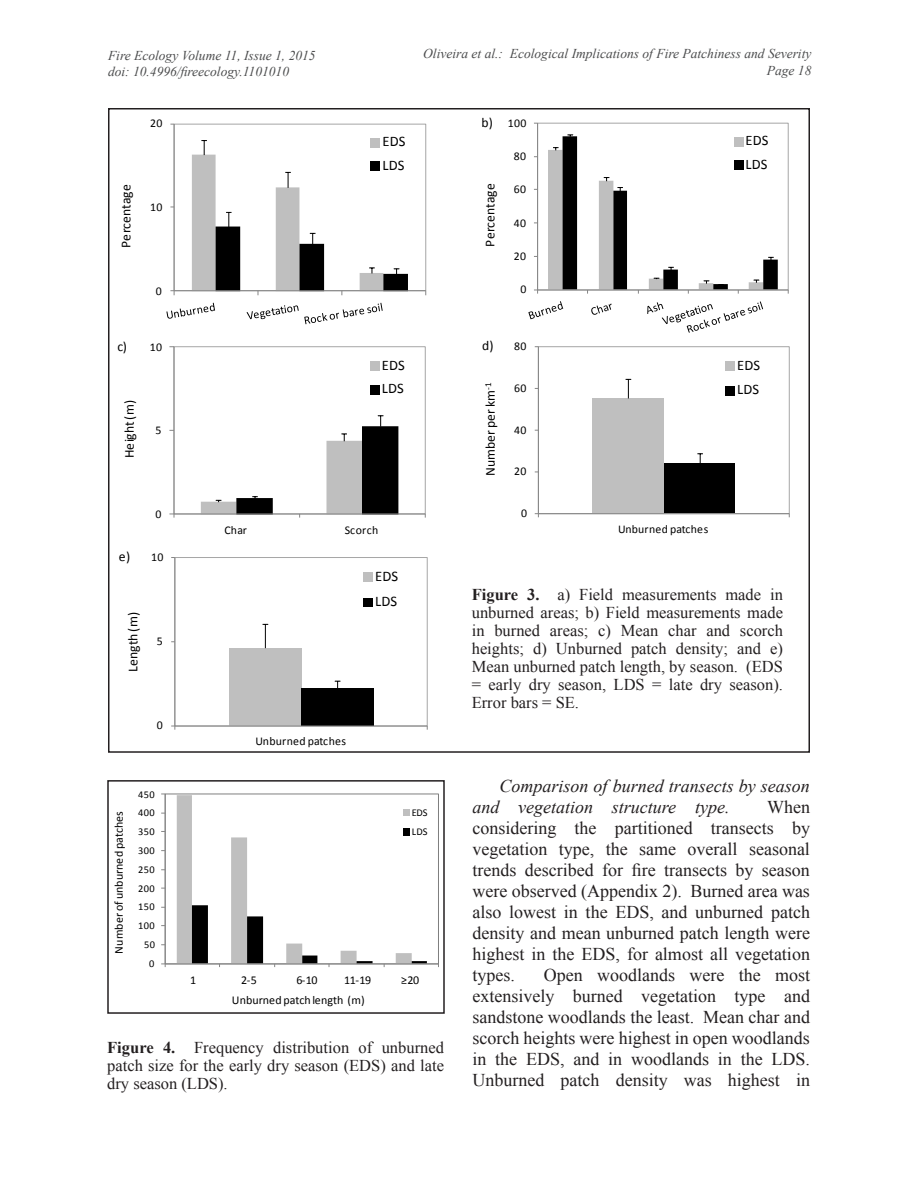
<style>
.page{position:relative;width:918px;height:1188px;background:#fff}
.page>*{position:absolute;margin:0;border:0;box-sizing:border-box;transform-origin:0 0}
.t1{font:18px/21px "Times New Roman";color:#231f20;text-align:justify}
.t2{font:italic 18px/21px "Times New Roman";color:#231f20}
.t3{font:16.5px/18px "Times New Roman";color:#231f20;text-align:justify}
.t4{font:14.7px/25px "Calibri";letter-spacing:.01em;color:#000}
.t5{font:14.55px/23.7px "Calibri";letter-spacing:.01em;color:#000}
.t6{font:13.8px "Calibri";color:#000}
.t7{font:13.65px "Calibri";letter-spacing:.01em;color:#000}
.t8{font:italic 13.5px/16.2px "Times New Roman";color:#4b4c4d}
.t9{font:12px "Calibri";letter-spacing:.01em;color:#000}
.t10{font:11.85px "Calibri";letter-spacing:.03em;color:#000}
.t11{font:10.35px/19.4px "Calibri";letter-spacing:.03em;color:#000}
.s1{font-weight:700}
</style>
<div class="page">
<hr style="left:174px;top:124px;width:1px;height:167px;background:#868686">
<svg style="left:170px;top:123px;width:255px;height:2px"></svg>
<svg style="left:170px;top:140px;width:256px;height:155px"></svg>
<svg style="left:166px;top:303px;width:49px;height:16px"></svg>
<svg style="left:247px;top:303px;width:136px;height:21px"></svg>
<div style="left:371px;top:138px;width:9px;height:9px;background:#bfbfbf"></div>
<div style="left:371px;top:162px;width:9px;height:9px;background:#000"></div>
<hr style="left:537px;top:123px;width:1px;height:167px;background:#868686">
<svg style="left:534px;top:122px;width:255px;height:2px"></svg>
<svg style="left:534px;top:135px;width:255px;height:159px"></svg>
<svg style="left:528px;top:301px;width:35px;height:18px"></svg>
<svg style="left:591px;top:304px;width:21px;height:11px"></svg>
<svg style="left:647px;top:301px;width:116px;height:32px"></svg>
<div style="left:734px;top:137px;width:9px;height:9px;background:#bfbfbf"></div>
<div style="left:734px;top:161px;width:9px;height:9px;background:#000"></div>
<hr style="left:174px;top:347px;width:1px;height:167px;background:#868686">
<svg style="left:169px;top:346px;width:256px;height:2px"></svg>
<svg style="left:169px;top:415px;width:257px;height:103px"></svg>
<div style="left:370px;top:362px;width:9px;height:9px;background:#bfbfbf"></div>
<div style="left:370px;top:385px;width:9px;height:9px;background:#000"></div>
<div style="left:592px;top:398px;width:72px;height:115px;background:#bfbfbf"></div>
<div style="left:664px;top:463px;width:71px;height:50px;background:#000"></div>
<svg style="left:697px;top:453px;width:6px;height:10px"></svg>
<hr style="left:538px;top:347px;width:1px;height:167px;background:#868686">
<svg style="left:535px;top:379px;width:255px;height:19px"></svg>
<svg style="left:535px;top:346px;width:255px;height:1px"></svg>
<hr style="left:538px;top:513px;width:251px;height:1px;background:#868686">
<div style="left:725px;top:362px;width:9px;height:9px;background:#bfbfbf"></div>
<div style="left:725px;top:386px;width:9px;height:9px;background:#000"></div>
<div style="left:229px;top:648px;width:73px;height:78px;background:#bfbfbf"></div>
<div style="left:302px;top:688px;width:72px;height:38px;background:#000"></div>
<svg style="left:335px;top:681px;width:5px;height:7px"></svg>
<hr style="left:174px;top:558px;width:1px;height:168px;background:#868686">
<svg style="left:171px;top:624px;width:256px;height:24px"></svg>
<svg style="left:171px;top:557px;width:257px;height:2px"></svg>
<hr style="left:175px;top:726px;width:252px;height:1px;background:#868686">
<div style="left:364px;top:573px;width:9px;height:9px;background:#bfbfbf"></div>
<div style="left:364px;top:598px;width:9px;height:9px;background:#000"></div>
<hr style="left:165px;top:794px;width:1px;height:170px;background:#868686">
<hr style="left:165px;top:964px;width:273px;height:1px;background:#868686">
<svg style="left:177px;top:795px;width:250px;height:172px"></svg>
<div style="left:404px;top:829px;width:6px;height:7px;background:#000"></div>
<div style="left:107px;top:780px;width:338px;height:234px;border:2px solid #231f20"></div>
<p class="t8" style="left:108px;top:47px;width:209px">Fire Ecology Volume 11, Issue 1, 2015 doi: 10.4996/fireecology.1101010</p>
<p class="t8" style="left:423px;top:45px;width:390px;text-align:right">Oliveira et al.: Ecological Implications of Fire Patchiness and Severity<br>Page 18</p>
<p class="t10" style="left:150px;top:116px;width:14px">20</p>
<p class="t7" style="left:117px;top:248px;width:65px;rotate:-90deg">Percentage</p>
<p class="t10" style="left:150px;top:200px;width:14px">10</p>
<p class="t10" style="left:156px;top:283px;width:8px">0</p>
<p class="t7" style="left:117px;top:337px;width:11px">c)</p>
<p class="t10" style="left:150px;top:339px;width:14px">10</p>
<p class="t7" style="left:121px;top:458px;width:59px;rotate:-90deg">Height (m)</p>
<p class="t10" style="left:156px;top:423px;width:8px">5</p>
<p class="t6" style="left:119px;top:548px;width:13px">e)</p>
<p class="t10" style="left:156px;top:506px;width:8px">0</p>
<p class="t10" style="left:151px;top:550px;width:14px">10</p>
<p class="t7" style="left:124px;top:672px;width:62px;rotate:-90deg">Length (m)</p>
<p class="t10" style="left:157px;top:634px;width:8px">5</p>
<p class="t10" style="left:157px;top:718px;width:8px">0</p>
<p class="t9" style="left:111px;top:954px;width:144px;rotate:-90deg">Number of unburned patches</p>
<p class="t11" style="left:138px;top:784px;width:18px">450</p>
<p class="t11" style="left:138px;top:803px;width:18px">400</p>
<p class="t11" style="left:138px;top:822px;width:18px">350</p>
<p class="t11" style="left:138px;top:841px;width:18px">300</p>
<p class="t11" style="left:138px;top:860px;width:18px">250</p>
<p class="t11" style="left:138px;top:879px;width:18px">200</p>
<p class="t11" style="left:138px;top:897px;width:18px">150</p>
<p class="t11" style="left:138px;top:916px;width:18px">100</p>
<p class="t11" style="left:144px;top:935px;width:12px">50</p>
<p class="t11" style="left:149px;top:954px;width:7px">0</p>
<p class="t5" style="left:382px;top:130px;width:25px">EDS<br>LDS</p>
<p class="t5" style="left:382px;top:353px;width:25px">EDS<br>LDS</p>
<p class="t10" style="left:225px;top:522px;width:24px">Char</p>
<p class="t10" style="left:345px;top:522px;width:35px">Scorch</p>
<p class="t4" style="left:375px;top:563px;width:25px">EDS<br>LDS</p>
<p class="t10" style="left:256px;top:734px;width:92px">Unburned patches</p>
<p class="t11" style="left:412px;top:803px;width:17px">EDS<br>LDS</p>
<p class="t11" style="left:189px;top:968px;width:7px">1</p>
<p class="t11" style="left:244px;top:968px;width:7px">2</p>
<p class="t11" style="left:298px;top:968px;width:7px">3</p>
<p class="t11" style="left:353px;top:968px;width:7px">4</p>
<p class="t11" style="left:408px;top:968px;width:7px">5</p>
<p class="t9" style="left:190px;top:973px;width:8px">1</p>
<p class="t9" style="left:241px;top:973px;width:17px">2-5</p>
<p class="t9" style="left:296px;top:973px;width:23px">6-10</p>
<p class="t9" style="left:344px;top:973px;width:28px">11-19</p>
<p class="t9" style="left:401px;top:973px;width:20px">≥20</p>
<p class="t9" style="left:232px;top:992px;width:135px">Unburned patch length (m)</p>
<p class="t3" style="left:107px;top:1038px;width:338px"><span class="s1">Figure 4.</span> Frequency distribution of unburned patch size for the early dry season (EDS) and late dry season (LDS).</p>
<p class="t7" style="left:482px;top:113px;width:13px">b)</p>
<p class="t10" style="left:508px;top:115px;width:20px">100</p>
<p class="t10" style="left:514px;top:149px;width:14px">80</p>
<p class="t5" style="left:746px;top:129px;width:25px">EDS<br>LDS</p>
<p class="t7" style="left:481px;top:247px;width:64px;rotate:-90deg">Percentage</p>
<p class="t10" style="left:514px;top:182px;width:14px">60</p>
<p class="t10" style="left:514px;top:215px;width:14px">40</p>
<p class="t10" style="left:514px;top:249px;width:14px">20</p>
<p class="t10" style="left:520px;top:282px;width:7px">0</p>
<p class="t7" style="left:482px;top:337px;width:13px">d)</p>
<p class="t10" style="left:514px;top:339px;width:14px">80</p>
<p class="t7" style="left:482px;top:476px;width:95px;rotate:-90deg">Number per km<sup>-1</sup></p>
<p class="t10" style="left:514px;top:381px;width:14px">60</p>
<p class="t10" style="left:514px;top:422px;width:14px">40</p>
<p class="t10" style="left:514px;top:464px;width:14px">20</p>
<p class="t5" style="left:737px;top:352px;width:25px;line-height:24.8px">EDS<br>LDS</p>
<p class="t10" style="left:521px;top:506px;width:7px">0</p>
<p class="t10" style="left:618px;top:521px;width:92px">Unburned patches</p>
<p class="t3" style="left:472px;top:585px;width:313px"><span class="s1">Figure 3.</span> a) Field measurements made in unburned areas; b) Field measurements made in burned areas; c) Mean char and scorch heights; d) Unburned patch density; and e)<br>Mean unburned patch length, by season. (EDS = early dry season, LDS = late dry season).<br>Error bars = SE.</p>
<p class="t2" style="left:472px;top:775px;width:339px;text-indent:27px">Comparison of burned transects by season and vegetation structure type.</p>
<p class="t1" style="left:472px;top:796px;width:339px;text-indent:295px">When considering the partitioned transects by vegetation type, the same overall seasonal trends described for fire transects by season were observed (Appendix 2). Burned area was also lowest in the EDS, and unburned patch density and mean unburned patch length were highest in the EDS, for almost all vegetation types.</p>
<p class="t1" style="left:472px;top:965px;width:339px;text-indent:71px">Open woodlands were the most extensively burned vegetation type and sandstone woodlands the least. Mean char and scorch heights were highest in open woodlands in the EDS, and in woodlands in the LDS.<br>Unburned patch density was highest in</p>
</div>
